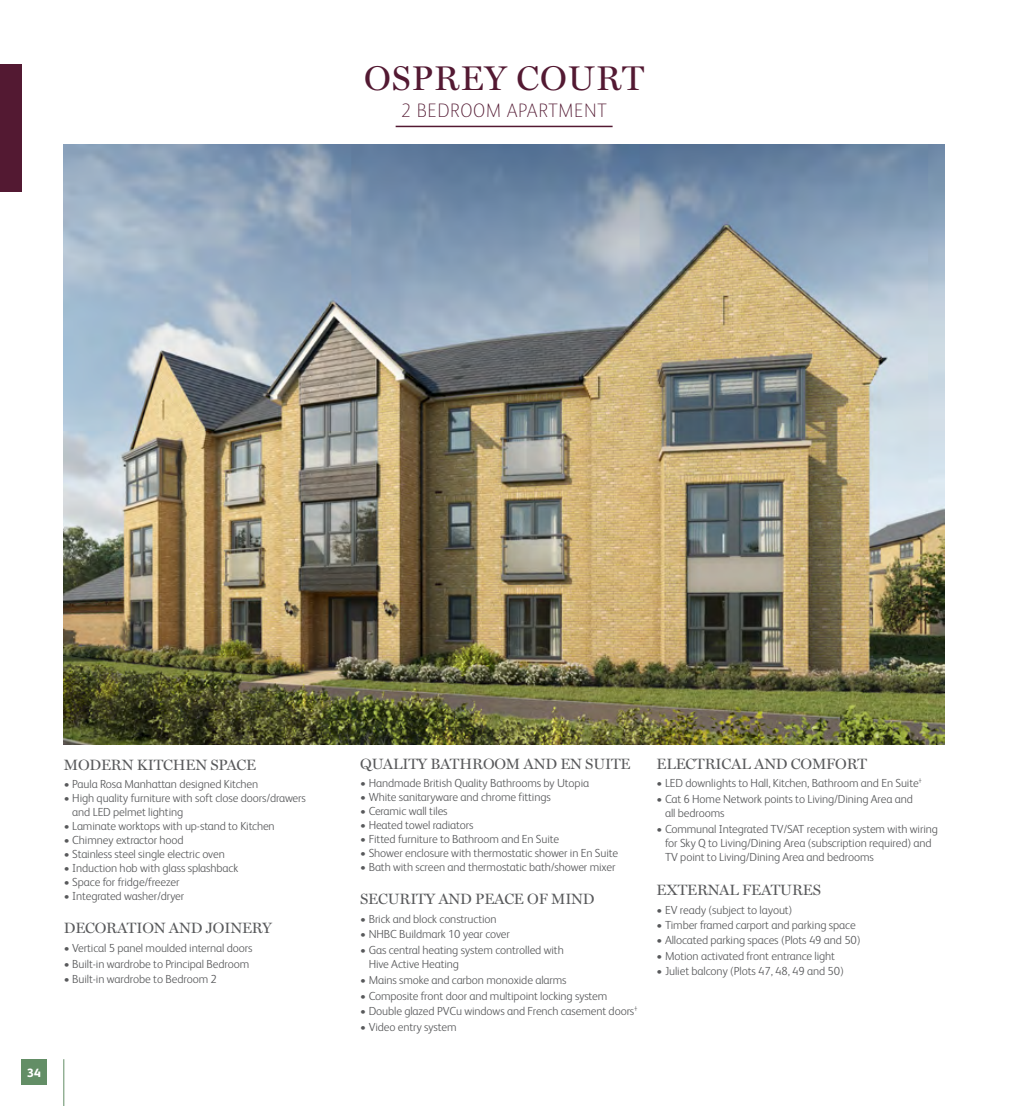
<style>
.page{position:relative;width:1021px;height:1106px;background:#fff}
.page>*{position:absolute;margin:0;border:0;box-sizing:border-box;transform-origin:0 0}
.t1{font:34.5px "Miller Display";letter-spacing:.03em;color:#531932}
.t2{font:100 19.5px "FS Albert";letter-spacing:.03em;color:#531932}
.t3{font:15px "Miller Display";letter-spacing:-.01em;color:#58595b}
.t4{font:800 12px "FS Albert";color:#fff}
.t5{font:300 11.7px/14.1px "FS Albert";letter-spacing:-.01em;color:#58595b}
</style>
<div class="page">
<div style="left:21px;top:1059px;width:26px;height:25px;background:#638e66"></div>
<hr style="left:63px;top:1059px;width:1px;height:47px;background:#638e66">
<img style="left:64px;top:145px;width:880px;height:599px">
<hr style="left:395px;top:126px;width:217px;height:1px;background:#531932">
<div style="left:0;top:64px;width:21px;height:127px;background:#531932"></div>
<h1 class="t1" style="left:364px;top:58px;width:281px">OSPREY COURT</h1>
<h2 class="t2" style="left:401px;top:98px;width:208px">2 BEDROOM APARTMENT</h2>
<p class="t3" style="left:64px;top:755px;width:194px">MODERN KITCHEN SPACE</p>
<p class="t5" style="left:64px;top:776px;width:196px">• Paula Rosa Manhattan designed Kitchen</p>
<p class="t5" style="left:72px;top:790px;width:235px;text-indent:-9px">• High quality furniture with soft close doors/drawers and LED pelmet lighting</p>
<p class="t5" style="left:64px;top:818px;width:212px">• Laminate worktops with up-stand to Kitchen</p>
<p class="t5" style="left:64px;top:832px;width:121px">• Chimney extractor hood</p>
<p class="t5" style="left:64px;top:846px;width:162px">• Stainless steel single electric oven</p>
<p class="t5" style="left:64px;top:860px;width:176px">• Induction hob with glass splashback</p>
<p class="t5" style="left:64px;top:874px;width:117px">• Space for fridge/freezer</p>
<p class="t5" style="left:64px;top:888px;width:122px">• Integrated washer/dryer</p>
<p class="t3" style="left:64px;top:919px;width:209px">DECORATION AND JOINERY</p>
<p class="t5" style="left:64px;top:940px;width:190px">• Vertical 5 panel moulded internal doors</p>
<p class="t5" style="left:64px;top:956px;width:187px">• Built-in wardrobe to Principal Bedroom</p>
<p class="t5" style="left:64px;top:971px;width:154px">• Built-in wardrobe to Bedroom 2</p>
<p class="t4" style="left:27px;top:1063px;width:15px">34</p>
<p class="t3" style="left:360px;top:754px;width:272px">QUALITY BATHROOM AND EN SUITE</p>
<p class="t5" style="left:360px;top:775px;width:230px">• Handmade British Quality Bathrooms by Utopia</p>
<p class="t5" style="left:360px;top:789px;width:192px">• White sanitaryware and chrome fittings</p>
<p class="t5" style="left:360px;top:803px;width:89px">• Ceramic wall tiles</p>
<p class="t5" style="left:360px;top:817px;width:115px">• Heated towel radiators</p>
<p class="t5" style="left:360px;top:831px;width:200px">• Fitted furniture to Bathroom and En Suite</p>
<p class="t5" style="left:360px;top:845px;width:259px">• Shower enclosure with thermostatic shower in En Suite</p>
<p class="t5" style="left:360px;top:859px;width:257px">• Bath with screen and thermostatic bath/shower mixer</p>
<p class="t3" style="left:360px;top:890px;width:236px">SECURITY AND PEACE OF MIND</p>
<p class="t5" style="left:360px;top:911px;width:138px">• Brick and block construction</p>
<p class="t5" style="left:360px;top:926px;width:151px">• NHBC Buildmark 10 year cover</p>
<p class="t5" style="left:369px;top:942px;width:197px;text-indent:-9px">• Gas central heating system controlled with<br>Hive Active Heating</p>
<p class="t5" style="left:360px;top:972px;width:208px">• Mains smoke and carbon monoxide alarms</p>
<p class="t5" style="left:360px;top:988px;width:249px">• Composite front door and multipoint locking system</p>
<p class="t5" style="left:360px;top:1003px;width:279px">• Double glazed PVCu windows and French casement doors<sup>†</sup></p>
<p class="t5" style="left:360px;top:1019px;width:98px">• Video entry system</p>
<p class="t3" style="left:656px;top:754px;width:212px">ELECTRICAL AND COMFORT</p>
<p class="t5" style="left:656px;top:775px;width:267px">• LED downlights to Hall, Kitchen, Bathroom and En Suite<sup>†</sup></p>
<p class="t5" style="left:665px;top:791px;width:249px;text-indent:-9px">• Cat 6 Home Network points to Living/Dining Area and all bedrooms</p>
<p class="t5" style="left:665px;top:821px;width:274px;text-indent:-9px">• Communal Integrated TV/SAT reception system with wiring for Sky Q to Living/Dining Area (subscription required) and<br>TV point to Living/Dining Area and bedrooms</p>
<p class="t3" style="left:656px;top:881px;width:166px">EXTERNAL FEATURES</p>
<p class="t5" style="left:656px;top:902px;width:137px">• EV ready (subject to layout)</p>
<p class="t5" style="left:656px;top:917px;width:201px">• Timber framed carport and parking space</p>
<p class="t5" style="left:656px;top:932px;width:205px">• Allocated parking spaces (Plots 49 and 50)</p>
<p class="t5" style="left:656px;top:948px;width:180px">• Motion activated front entrance light</p>
<p class="t5" style="left:656px;top:963px;width:189px">• Juliet balcony (Plots 47, 48, 49 and 50)</p>
</div>
